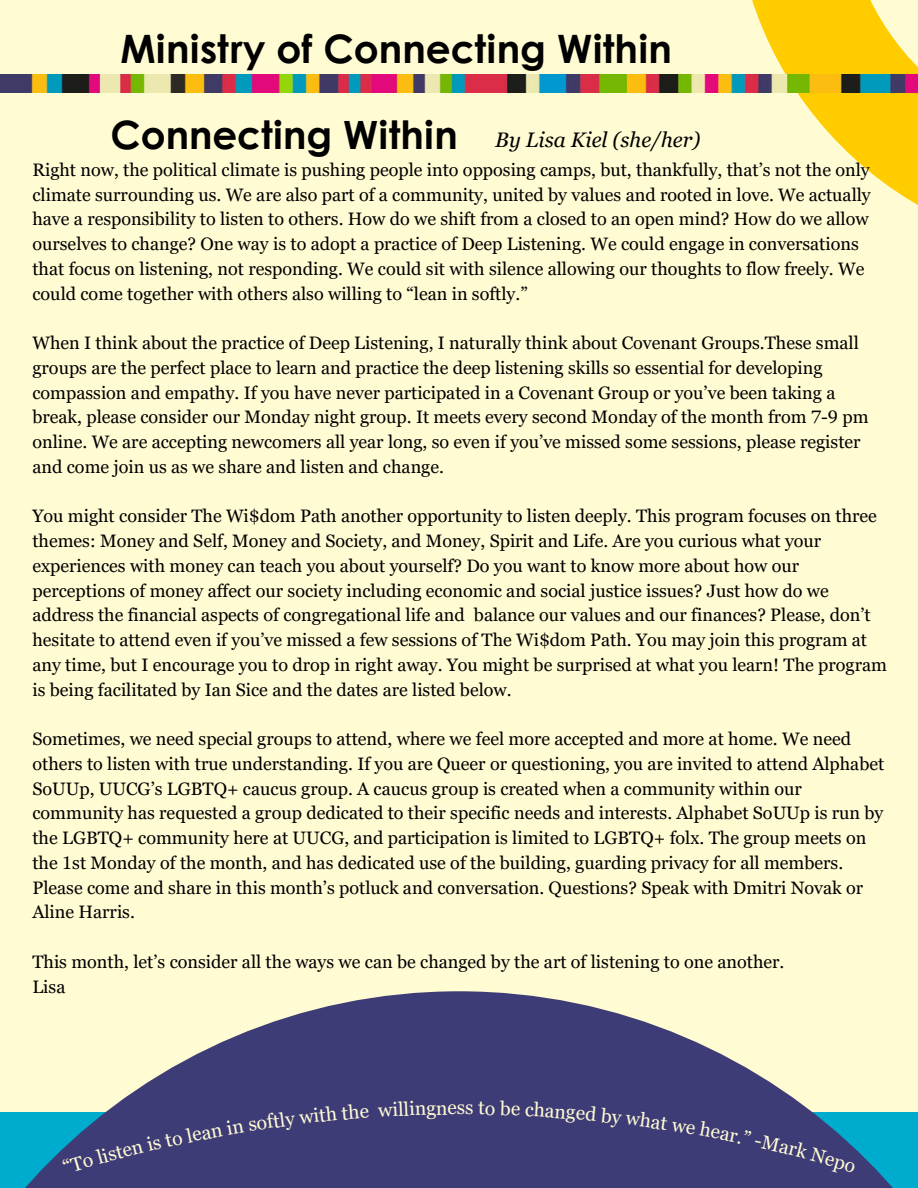
<style>
.page{position:relative;width:918px;height:1188px;background:#fffbd3}
.page>*{position:absolute;margin:0;border:0;box-sizing:border-box;transform-origin:0 0}
.t1{font:700 39.15px "Century Gothic";color:#000}
.t2{font:700 39px "Century Gothic";color:#000}
.t3{font:italic 21px "Georgia Pro";color:#000}
.t4{font:19.35px "Georgia Pro";color:#fffbd3}
.t5{font:18px/24.8px "Georgia Pro";color:#000}
</style>
<div class="page">
<svg style="left:735px;top:0;width:183px;height:205px"></svg>
<img style="left:0;top:74px;width:918px;height:18px">
<svg style="left:0;top:991px;width:918px;height:197px;fill:#3e3c77"></svg>
<div style="left:62px;top:1103px;width:307px;height:69px;background:#3e3c77"></div>
<svg style="left:378px;top:1101px;width:69px;height:18px"></svg>
<div style="left:478px;top:1100px;width:378px;height:74px;background:#3e3c77"></div>
<p class="t1" style="left:120px;top:19px;width:553px">Ministry of Connecting Within</p>
<p class="t2" style="left:110px;top:105px;width:349px">Connecting Within</p>
<p class="t3" style="left:495px;top:127px;width:207px">By Lisa Kiel (she/her)</p>
<h1 class="t5" style="left:32px;top:157px;width:840px">Right now, the political climate is pushing people into opposing camps, but, thankfully, that’s not the only climate surrounding us. We are also part of a community, united by values and rooted in love. We actually have a responsibility to listen to others. How do we shift from a closed to an open mind? How do we allow ourselves to change? One way is to adopt a practice of Deep Listening. We could engage in conversations that focus on listening, not responding. We could sit with silence allowing our thoughts to flow freely. We could come together with others also willing to “lean in softly.”</h1>
<p class="t5" style="left:32px;top:330px;width:838px">When I think about the practice of Deep Listening, I naturally think about Covenant Groups.These small groups are the perfect place to learn and practice the deep listening skills so essential for developing compassion and empathy. If you have never participated in a Covenant Group or you’ve been taking a break, please consider our Monday night group. It meets every second Monday of the month from 7-9 pm online. We are accepting newcomers all year long, so even if you’ve missed some sessions, please register and come join us as we share and listen and change.</p>
<h1 class="t5" style="left:32px;top:504px;width:856px">You might consider The Wi$dom Path another opportunity to listen deeply. This program focuses on three themes: Money and Self, Money and Society, and Money, Spirit and Life. Are you curious what your experiences with money can teach you about yourself? Do you want to know more about how our perceptions of money affect our society including economic and social justice issues? Just how do we address the financial aspects of congregational life and balance our values and our finances? Please, don’t hesitate to attend even if you’ve missed a few sessions of The Wi$dom Path. You may join this program at any time, but I encourage you to drop in right away. You might be surprised at what you learn! The program is being facilitated by Ian Sice and the dates are listed below.</h1>
<h2 class="t5" style="left:32px;top:726px;width:853px">Sometimes, we need special groups to attend, where we feel more accepted and more at home. We need others to listen with true understanding. If you are Queer or questioning, you are invited to attend Alphabet SoUUp, UUCG’s LGBTQ+ caucus group. A caucus group is created when a community within our community has requested a group dedicated to their specific needs and interests. Alphabet SoUUp is run by the LGBTQ+ community here at UUCG, and participation is limited to LGBTQ+ folx. The group meets on the 1st Monday of the month, and has dedicated use of the building, guarding privacy for all members.<br>Please come and share in this month’s potluck and conversation. Questions? Speak with Dmitri Novak or Aline Harris.</h2>
<p class="t5" style="left:32px;top:949px;width:753px">This month, let’s consider all the ways we can be changed by the art of listening to one another.</p>
<p class="t5" style="left:32px;top:974px;width:34px">Lisa</p>
<p class="t4" style="left:448px;top:1097px;width:28px">ess</p>
</div>
